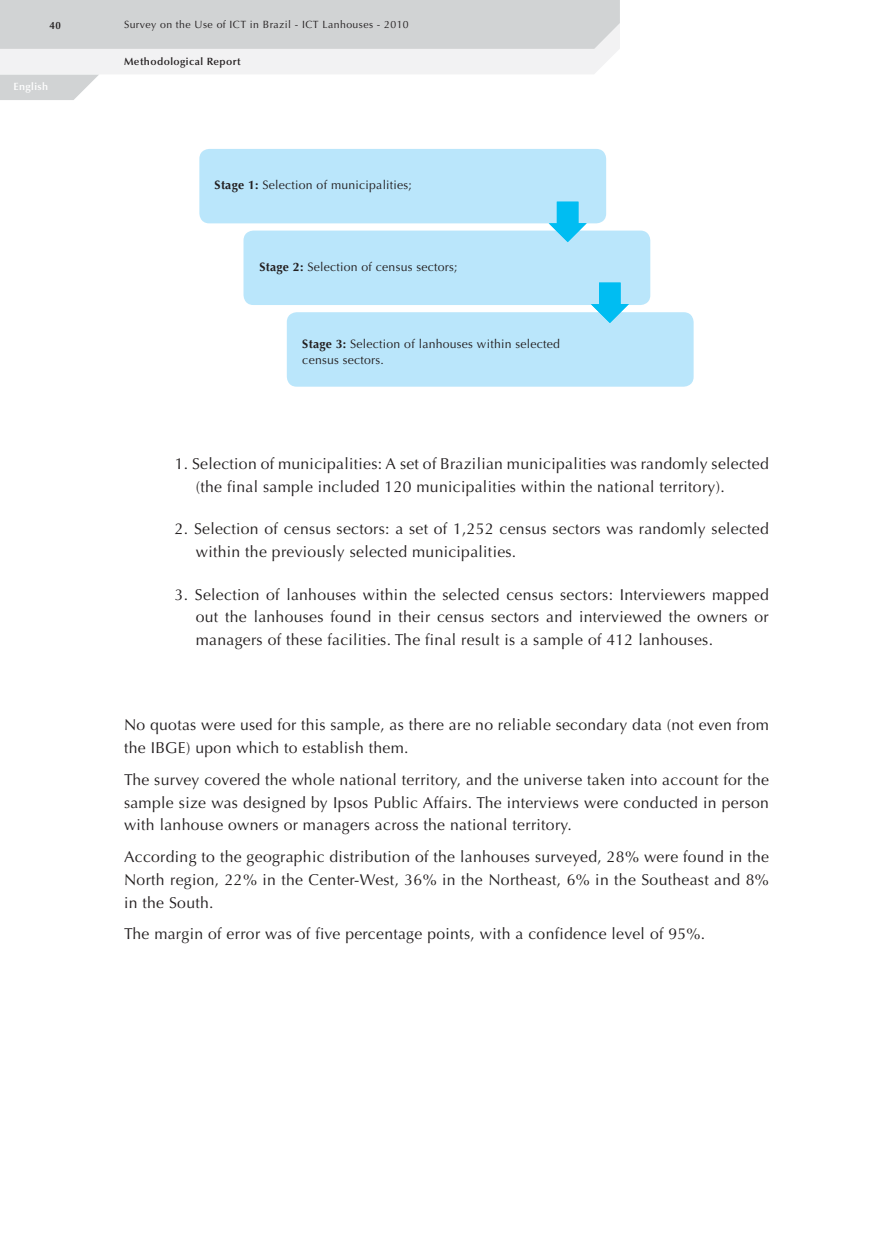
<style>
.page{position:relative;width:893px;height:1241px;background:#fff}
.page>*{position:absolute;margin:0;border:0;box-sizing:border-box;transform-origin:0 0}
.Texto_-_inglês{font:15.75px/22.8px "Optima LT Std";letter-spacing:.02em;color:#231f20;text-align:justify}
.Texto{font:15.75px/22.8px "Optima LT Std";letter-spacing:.02em;color:#231f20}
.Texto-2{font:12.25px/15.8px "Optima LT Std";letter-spacing:.02em;color:#231f20}
.Texto-3{font:10.5px "Optima LT Std";letter-spacing:.04em;color:#231f20}
.Texto-4{font:600 10.5px "Optima LT Std";letter-spacing:.04em;color:#231f20}
.Texto-5{font:600 10.5px "Optima LT Std";letter-spacing:.04em;color:#fff}
.s1{font-weight:700}
</style>
<div class="page">
<svg style="left:0;top:74px;width:99px;height:26px"></svg>
<div style="left:0;top:49px;width:619px;height:25px;background:#f2f2f3"></div>
<div style="left:0;top:0;width:620px;height:49px;background:#d1d3d4"></div>
<div style="left:287px;top:312px;width:407px;height:74px;background:#bae6fb;border-radius:10px"></div>
<div style="left:243px;top:230px;width:407px;height:75px;background:#bae6fb;border-radius:10px"></div>
<div style="left:199px;top:149px;width:407px;height:74px;background:#bae6fb;border-radius:10px"></div>
<svg style="left:591px;top:282px;width:38px;height:41px"></svg>
<svg style="left:549px;top:202px;width:38px;height:40px"></svg>
<p class="Texto-4" style="left:50px;top:20px;width:13px">40</p>
<p class="Texto-3" style="left:124px;top:18px;width:286px">Survey on the Use of ICT in Brazil - ICT Lanhouses - 2010</p>
<p class="Texto-4" style="left:124px;top:56px;width:118px">Methodological Report</p>
<p class="Texto-5" style="left:13px;top:80px;width:36px">English</p>
<p class="Texto-2" style="left:215px;top:177px;width:199px"><span class="s1">Stage 1:</span> Selection of municipalities;</p>
<p class="Texto-2" style="left:260px;top:259px;width:200px"><span class="s1">Stage 2:</span> Selection of census sectors;</p>
<p class="Texto-2" style="left:302px;top:336px;width:259px"><span class="s1">Stage 3:</span> Selection of lanhouses within selected census sectors.</p>
<p class="Texto" style="left:196px;top:452px;width:575px;text-indent:-21px">1. Selection of municipalities: A set of Brazilian municipalities was randomly selected (the final sample included 120 municipalities within the national territory).</p>
<p class="Texto" style="left:196px;top:517px;width:575px;text-indent:-21px">2. Selection of census sectors: a set of 1,252 census sectors was randomly selected within the previously selected municipalities.</p>
<p class="Texto" style="left:196px;top:583px;width:575px;text-align:justify;text-indent:-21px">3. Selection of lanhouses within the selected census sectors: Interviewers mapped out the lanhouses found in their census sectors and interviewed the owners or managers of these facilities. The final result is a sample of 412 lanhouses.</p>
<p class="Texto_-_inglês" style="left:124px;top:713px;width:646px">No quotas were used for this sample, as there are no reliable secondary data (not even from the IBGE) upon which to establish them.</p>
<p class="Texto_-_inglês" style="left:124px;top:768px;width:646px">The survey covered the whole national territory, and the universe taken into account for the sample size was designed by Ipsos Public Affairs. The interviews were conducted in person with lanhouse owners or managers across the national territory.</p>
<p class="Texto_-_inglês" style="left:124px;top:845px;width:646px">According to the geographic distribution of the lanhouses surveyed, 28% were found in the North region, 22% in the Center-West, 36% in the Northeast, 6% in the Southeast and 8% in the South.</p>
<p class="Texto_-_inglês" style="left:124px;top:922px;width:583px">The margin of error was of five percentage points, with a confidence level of 95%.</p>
</div>
